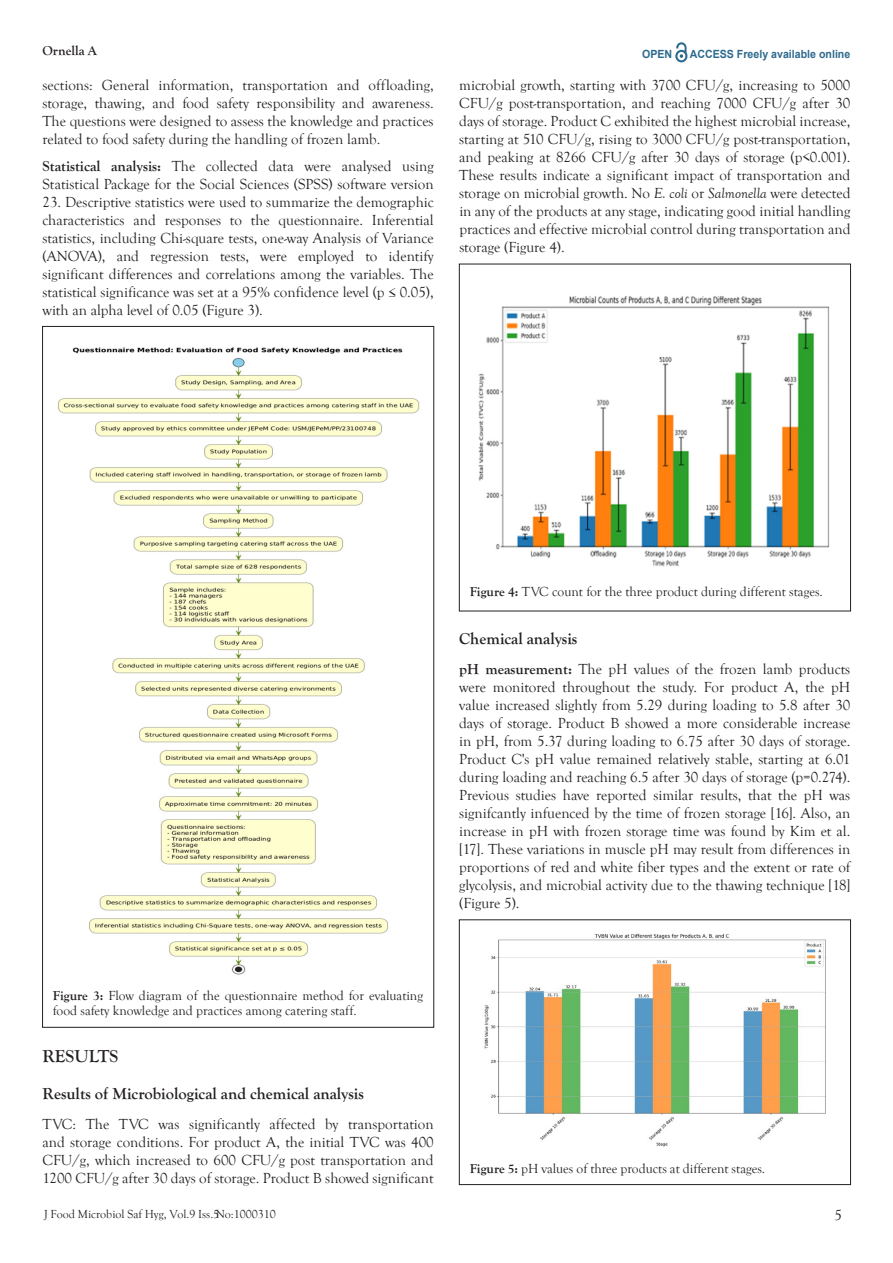
<style>
.page{position:relative;width:893px;height:1263px;background:#fff}
.page>*{position:absolute;margin:0;border:0;box-sizing:border-box;transform-origin:0 0}
.t1{font:700 18px "Goudy Old Style T";color:#231f20}
.t2{font:700 16.5px "Goudy Old Style T";color:#231f20}
.t3{font:15px/18px "Goudy Old Style T";color:#231f20;text-align:justify}
.t4{font:13.5px/14.5px "Goudy Old Style T";color:#231f20}
.t5{font:700 13.5px "Goudy Old Style T";color:#231f20}
.t6{font:12px "Goudy Old Style T";color:#231f20}
.t7{font:700 11.25px "Arial";color:#2d6a8e;scale:.94 1}
.s1{font-weight:700}
.s2{font-style:italic}
</style>
<div class="page">
<svg style="left:675px;top:43px;width:12px;height:19px"></svg>
<img style="left:58px;top:347px;width:362px;height:628px">
<img style="left:478px;top:296px;width:352px;height:271px">
<div style="left:459px;top:264px;width:392px;height:347px;border:1px solid #231f20"></div>
<img style="left:484px;top:933px;width:342px;height:214px">
<div style="left:459px;top:920px;width:392px;height:264px;border:1px solid #231f20"></div>
<p class="t5" style="left:43px;top:43px;width:56px">Ornella A</p>
<p class="t7" style="left:642px;top:47px;width:34px">OPEN</p>
<p class="t7" style="left:690px;top:46px;width:172px">ACCESS Freely available online</p>
<p class="t3" style="left:43px;top:77px;width:393px">sections: General information, transportation and offloading, storage, thawing, and food safety responsibility and awareness.<br>The questions were designed to assess the knowledge and practices related to food safety during the handling of frozen lamb.</p>
<p class="t3" style="left:43px;top:157px;width:393px"><span class="s1">Statistical analysis:</span> The collected data were analysed using<br>Statistical Package for the Social Sciences (SPSS) software version</p>
<p class="t3" style="left:43px;top:193px;width:393px">23. Descriptive statistics were used to summarize the demographic characteristics and responses to the questionnaire. Inferential statistics, including Chi-square tests, one-way Analysis of Variance (ANOVA), and regression tests, were employed to identify significant differences and correlations among the variables. The statistical significance was set at a 95% confidence level (p ≤ 0.05), with an alpha level of 0.05 (Figure 3).</p>
<p class="t3" style="left:459px;top:77px;width:393px">microbial growth, starting with 3700 CFU/g, increasing to 5000<br>CFU/g post-transportation, and reaching 7000 CFU/g after 30 days of storage. Product C exhibited the highest microbial increase, starting at 510 CFU/g, rising to 3000 CFU/g post-transportation, and peaking at 8266 CFU/g after 30 days of storage (p&lt;0.001).<br>These results indicate a significant impact of transportation and storage on microbial growth. No <span class="s2">E. coli</span> or <span class="s2">Salmonella</span> were detected in any of the products at any stage, indicating good initial handling practices and effective microbial control during transportation and storage (Figure 4).</p>
<p class="t4" style="left:470px;top:585px;width:355px"><span class="s1">Figure 4:</span> TVC count for the three product during different stages.</p>
<p class="t2" style="left:459px;top:629px;width:120px">Chemical analysis</p>
<p class="t3" style="left:459px;top:661px;width:393px"><span class="s1">pH measurement:</span> The pH values of the frozen lamb products were monitored throughout the study. For product A, the pH value increased slightly from 5.29 during loading to 5.8 after 30 days of storage. Product B showed a more considerable increase in pH, from 5.37 during loading to 6.75 after 30 days of storage.<br>Product C's pH value remained relatively stable, starting at 6.01 during loading and reaching 6.5 after 30 days of storage (p=0.274).<br>Previous studies have reported similar results, that the pH was signifcantly infuenced by the time of frozen storage [16]. Also, an increase in pH with frozen storage time was found by Kim et al. [17]. These variations in muscle pH may result from differences in proportions of red and white fiber types and the extent or rate of glycolysis, and microbial activity due to the thawing technique [18] (Figure 5).</p>
<p class="t4" style="left:53px;top:988px;width:372px"><span class="s1">Figure 3:</span> Flow diagram of the questionnaire method for evaluating food safety knowledge and practices among catering staff.</p>
<p class="t1" style="left:43px;top:1046px;width:77px">RESULTS</p>
<p class="t2" style="left:43px;top:1084px;width:323px">Results of Microbiological and chemical analysis</p>
<p class="t3" style="left:43px;top:1116px;width:393px">TVC: The TVC was significantly affected by transportation and storage conditions. For product A, the initial TVC was 400<br>CFU/g, which increased to 600 CFU/g post transportation and 1200 CFU/g after 30 days of storage. Product B showed significant</p>
<p class="t6" style="left:44px;top:1207px;width:233px">J Food Microbiol Saf Hyg, Vol.9 Iss.5No:1000310</p>
<p class="t4" style="left:470px;top:1161px;width:297px"><span class="s1">Figure 5:</span> pH values of three products at different stages.</p>
<p class="t3" style="left:834px;top:1207px;width:9px">5</p>
</div>
